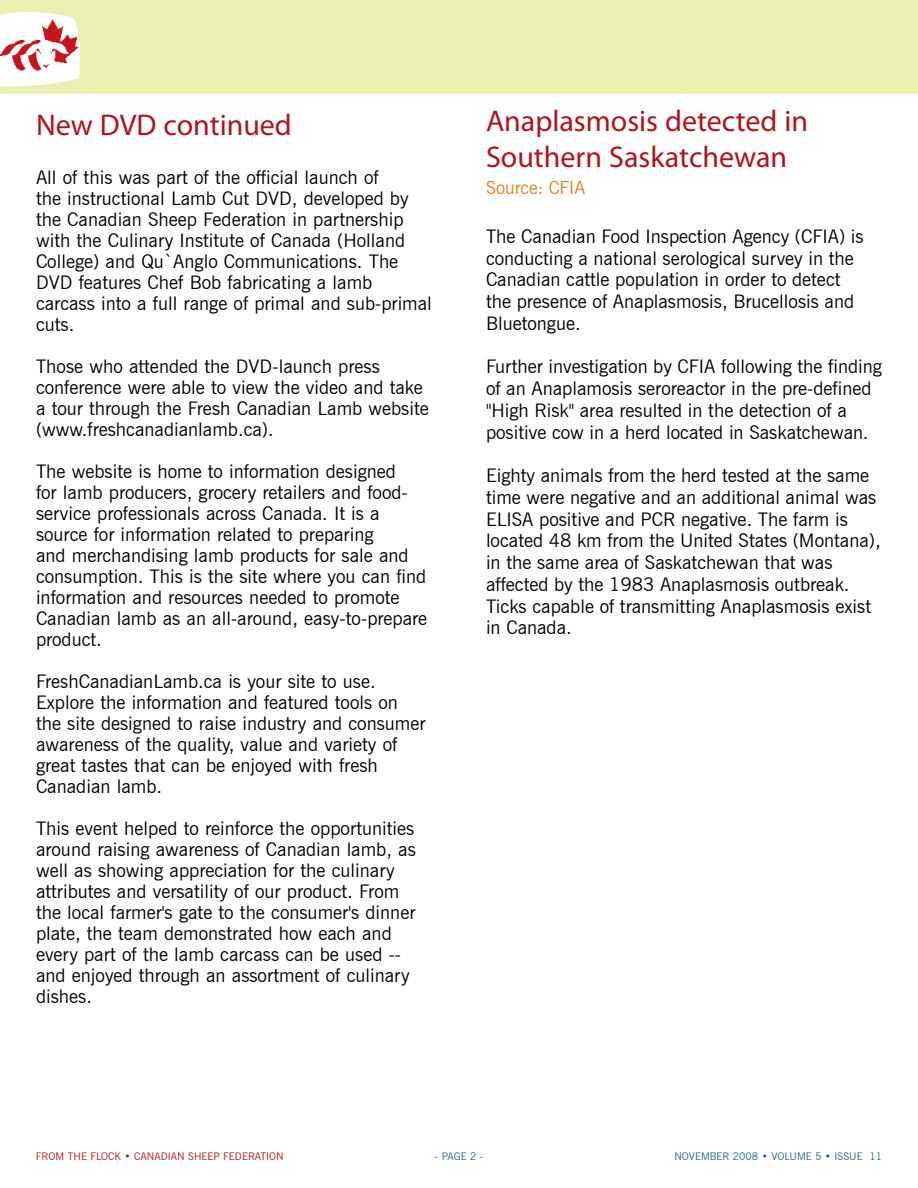
<style>
.page{position:relative;width:918px;height:1188px;background:#fff}
.page>*{position:absolute;margin:0;border:0;box-sizing:border-box;transform-origin:0 0}
.t1{font:30px/36px "Myriad Pro";color:#b5121b}
.t2{font:18.75px/21px "News Gothic";color:#000}
.t3{font:18px "News Gothic";color:#e87d1e}
.t4{font:10.5px "News Gothic";color:#b5121b}
.t5{font:10.5px "News Gothic";color:#1c6882}
</style>
<div class="page">
<div style="left:209px;top:0;width:709px;height:94px;background:#eaefb2"></div>
<svg style="left:0;top:0;width:209px;height:94px;fill:#eaefb2"></svg>
<h1 class="t1" style="left:36px;top:106px;width:257px">New DVD continued</h1>
<p class="t2" style="left:36px;top:166px;width:397px">All of this was part of the official launch of<br>the instructional Lamb Cut DVD, developed by the Canadian Sheep Federation in partnership with the Culinary Institute of Canada (Holland College) and Qu`Anglo Communications. The DVD features Chef Bob fabricating a lamb carcass into a full range of primal and sub-primal cuts.</p>
<p class="t2" style="left:36px;top:355px;width:394px">Those who attended the DVD-launch press conference were able to view the video and take a tour through the Fresh Canadian Lamb website (www.freshcanadianlamb.ca).</p>
<p class="t2" style="left:36px;top:460px;width:393px">The website is home to information designed<br>for lamb producers, grocery retailers and food&shy;service professionals across Canada. It is a source for information related to preparing<br>and merchandising lamb products for sale and consumption. This is the site where you can find information and resources needed to promote Canadian lamb as an all-around, easy-to-prepare product.</p>
<p class="t2" style="left:36px;top:670px;width:391px">FreshCanadianLamb.ca is your site to use.<br>Explore the information and featured tools on the site designed to raise industry and consumer awareness of the quality, value and variety of great tastes that can be enjoyed with fresh Canadian lamb.</p>
<p class="t2" style="left:36px;top:817px;width:381px">This event helped to reinforce the opportunities around raising awareness of Canadian lamb, as well as showing appreciation for the culinary attributes and versatility of our product. From the local farmer's gate to the consumer's dinner plate, the team demonstrated how each and every part of the lamb carcass can be used -- and enjoyed through an assortment of culinary dishes.</p>
<h1 class="t1" style="left:486px;top:102px;width:324px">Anaplasmosis detected in<br>Southern Saskatchewan</h1>
<p class="t3" style="left:486px;top:177px;width:101px">Source: CFIA</p>
<p class="t2" style="left:486px;top:225px;width:379px;line-height:21.8px">The Canadian Food Inspection Agency (CFIA) is conducting a national serological survey in the Canadian cattle population in order to detect the presence of Anaplasmosis, Brucellosis and Bluetongue.</p>
<p class="t2" style="left:486px;top:356px;width:398px;line-height:21.8px">Further investigation by CFIA following the finding of an Anaplamosis seroreactor in the pre-defined "High Risk" area resulted in the detection of a positive cow in a herd located in Saskatchewan.</p>
<p class="t2" style="left:486px;top:465px;width:396px;line-height:21.8px">Eighty animals from the herd tested at the same time were negative and an additional animal was ELISA positive and PCR negative. The farm is located 48 km from the United States (Montana), in the same area of Saskatchewan that was affected by the 1983 Anaplasmosis outbreak.<br>Ticks capable of transmitting Anaplasmosis exist in Canada.</p>
<p class="t4" style="left:36px;top:1150px;width:249px">FROM THE FLOCK • CANADIAN SHEEP FEDERATION</p>
<p class="t5" style="left:674px;top:1150px;width:209px">NOVEMBER 2008 • VOLUME 5 • ISSUE 11</p>
<p class="t5" style="left:435px;top:1150px;width:50px">- PAGE 2 -</p>
</div>
